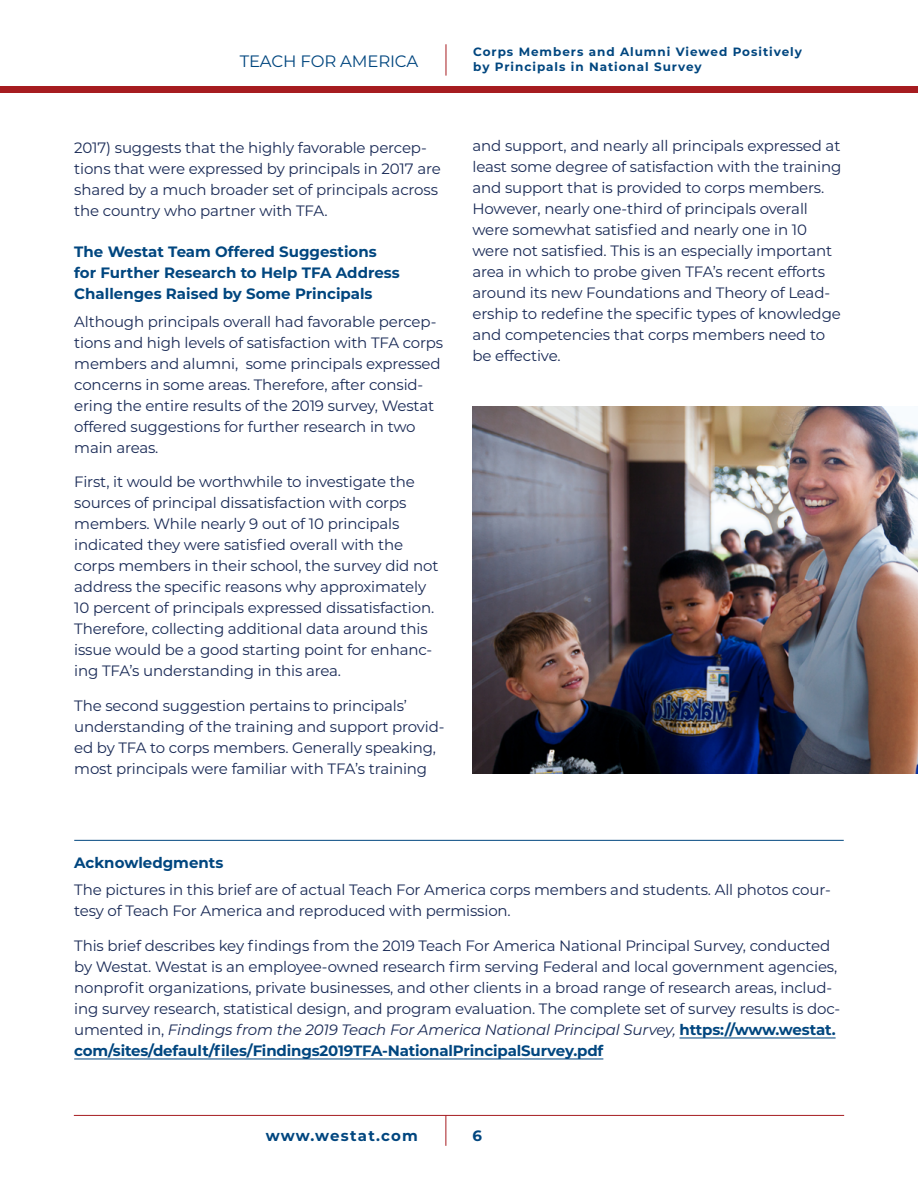
<style>
.page{position:relative;width:918px;height:1188px;background:#fff}
.page>*{position:absolute;margin:0;border:0;box-sizing:border-box;transform-origin:0 0}
.t1{font:16.5px "Montserrat";letter-spacing:-.01em;color:#00467f}
.t2{font:15px/21px "Montserrat";letter-spacing:-.01em;color:#192a56}
.t3{font:700 15px/21px "Montserrat";color:#00467f}
.t4{font:700 15px "Montserrat";letter-spacing:.08em;color:#00467f}
.t5{font:700 12px/15px "Montserrat";letter-spacing:.08em;color:#00467f}
.s1{font-style:italic}
.s2{font-weight:700;color:#00467f}
</style>
<div class="page">
<hr style="left:74px;top:1115px;width:770px;height:1px;background:#a61c20">
<hr style="left:446px;top:44px;width:1px;height:32px;background:#a61c20">
<hr style="left:446px;top:1115px;width:1px;height:31px;background:#a61c20">
<img style="left:472px;top:406px;width:446px;height:367px">
<div style="left:0;top:86px;width:918px;height:7px;background:#a61c20"></div>
<hr style="left:74px;top:840px;width:770px;height:1px;background:#00467f">
<hr style="left:679px;top:1038px;width:157px;height:1px;background:#00467f">
<hr style="left:74px;top:1059px;width:529px;height:1px;background:#00467f">
<p class="t1" style="left:240px;top:50px;width:180px">TEACH FOR AMERICA</p>
<p class="t5" style="left:473px;top:44px;width:330px">Corps Members and Alumni Viewed Positively by Principals in National Survey</p>
<p class="t2" style="left:74px;top:136px;width:368px">2017) suggests that the highly favorable percep&shy;tions that were expressed by principals in 2017 are shared by a much broader set of principals across the country who partner with TFA.</p>
<p class="t3" style="left:74px;top:240px;width:327px">The Westat Team Offered Suggestions for Further Research to Help TFA Address<br>Challenges Raised by Some Principals</p>
<p class="t2" style="left:74px;top:310px;width:371px">Although principals overall had favorable percep&shy;tions and high levels of satisfaction with TFA corps members and alumni, some principals expressed concerns in some areas. Therefore, after consid&shy;ering the entire results of the 2019 survey, Westat offered suggestions for further research in two main areas.</p>
<p class="t2" style="left:74px;top:471px;width:366px">First, it would be worthwhile to investigate the sources of principal dissatisfaction with corps members. While nearly 9 out of 10 principals indicated they were satisfied overall with the corps members in their school, the survey did not address the specific reasons why approximately 10 percent of principals expressed dissatisfaction.<br>Therefore, collecting additional data around this issue would be a good starting point for enhanc&shy;ing TFA’s understanding in this area.</p>
<p class="t2" style="left:74px;top:694px;width:372px">The second suggestion pertains to principals’ understanding of the training and support provid&shy;ed by TFA to corps members. Generally speaking, most principals were familiar with TFA’s training</p>
<p class="t2" style="left:472px;top:134px;width:370px">and support, and nearly all principals expressed at least some degree of satisfaction with the training and support that is provided to corps members.<br>However, nearly one-third of principals overall were somewhat satisfied and nearly one in 10 were not satisfied. This is an especially important area in which to probe given TFA’s recent efforts around its new Foundations and Theory of Lead&shy;ership to redefine the specific types of knowledge and competencies that corps members need to be effective.</p>
<p class="t3" style="left:74px;top:851px;width:151px">Acknowledgments</p>
<p class="t2" style="left:74px;top:879px;width:758px">The pictures in this brief are of actual Teach For America corps members and students. All photos cour&shy;tesy of Teach For America and reproduced with permission.</p>
<p class="t2" style="left:74px;top:935px;width:768px">This brief describes key findings from the 2019 Teach For America National Principal Survey, conducted by Westat. Westat is an employee-owned research firm serving Federal and local government agencies, nonprofit organizations, private businesses, and other clients in a broad range of research areas, includ&shy;ing survey research, statistical design, and program evaluation. The complete set of survey results is doc&shy;umented in, <span class="s1">Findings from the 2019 Teach For America National Principal Survey,</span> <span class="s2">https://www.westat. com/sites/default/files/Findings2019TFA-NationalPrincipalSurvey.pdf</span></p>
<p class="t4" style="left:266px;top:1125px;width:154px">www.westat.com</p>
<p class="t3" style="left:472px;top:1124px;width:11px">6</p>
</div>
